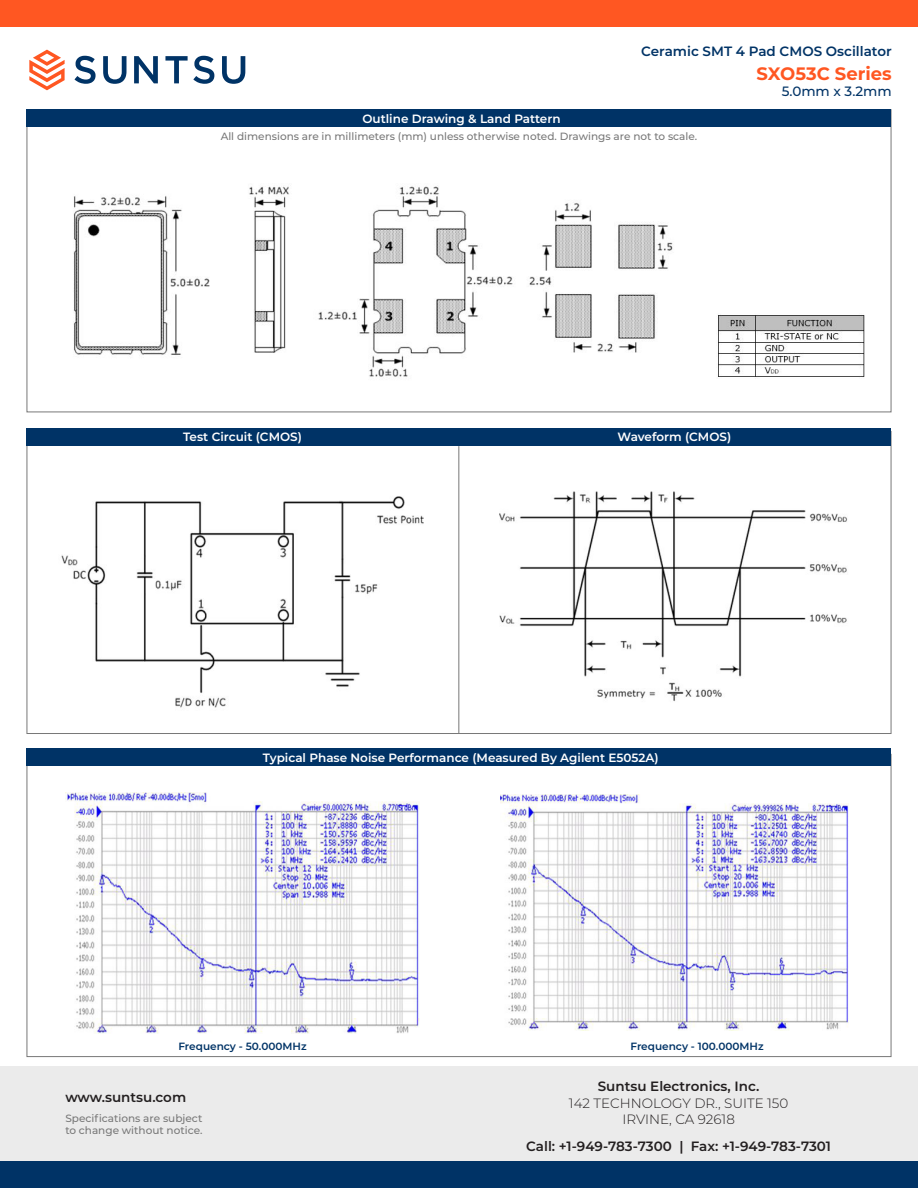
<style>
.page{position:relative;width:918px;height:1188px;background:#fff}
.page>*{position:absolute;margin:0;border:0;box-sizing:border-box;transform-origin:0 0}
.t1{font:700 18px "Montserrat";color:#ff5722}
.t2{font:600 13.5px "Montserrat";color:#231f20}
.t3{font:300 13.5px/16.2px "Montserrat";color:#231f20;text-align:center}
.t4{font:600 13.5px "Montserrat";color:#036}
.t5{font:500 13.5px "Montserrat Alternates";color:#036}
.t6{font:600 12px "Montserrat";color:#fff}
.t7{font:500 10.5px/12.6px "Montserrat";color:#787878}
.t8{font:600 10.5px "Montserrat";color:#036}
</style>
<div class="page">
<div style="left:0;top:1066px;width:918px;height:122px;background:#ebebeb"></div>
<svg style="left:74px;top:56px;width:22px;height:28px"></svg>
<svg style="left:103px;top:56px;width:24px;height:28px"></svg>
<svg style="left:134px;top:56px;width:24px;height:27px"></svg>
<svg style="left:222px;top:56px;width:23px;height:28px"></svg>
<svg style="left:29px;top:50px;width:36px;height:40px"></svg>
<svg style="left:165px;top:56px;width:49px;height:28px"></svg>
<div style="left:0;top:0;width:918px;height:27px;background:#ff5722"></div>
<div style="left:0;top:1161px;width:918px;height:27px;background:#036"></div>
<div style="left:27px;top:110px;width:864px;height:17px;background:#036"></div>
<img style="left:73px;top:186px;width:600px;height:191px">
<div style="left:27px;top:428px;width:864px;height:18px;background:#036"></div>
<img style="left:61px;top:496px;width:363px;height:212px">
<img style="left:499px;top:491px;width:349px;height:211px">
<div style="left:27px;top:749px;width:864px;height:17px;background:#036"></div>
<img style="left:66px;top:792px;width:353px;height:242px">
<img style="left:500px;top:794px;width:348px;height:236px">
<img style="left:718px;top:315px;width:147px;height:62px">
<hr style="left:459px;top:446px;width:1px;height:288px;background:#787878">
<p class="t6" style="left:362px;top:110px;width:200px">Outline Drawing &amp; Land Pattern</p>
<p class="t4" style="left:641px;top:42px;width:252px">Ceramic SMT 4 Pad CMOS Oscillator</p>
<p class="t5" style="left:782px;top:82px;width:112px">5.0mm x 3.2mm</p>
<h1 class="t1" style="left:757px;top:60px;width:137px">SXO53C Series</h1>
<p class="t7" style="left:221px;top:130px;width:478px">All dimensions are in millimeters (mm) unless otherwise noted. Drawings are not to scale.</p>
<p class="t6" style="left:183px;top:428px;width:120px">Test Circuit (CMOS)</p>
<p class="t6" style="left:618px;top:428px;width:115px">Waveform (CMOS)</p>
<p class="t6" style="left:263px;top:749px;width:397px">Typical Phase Noise Performance (Measured By Agilent E5052A)</p>
<p class="t8" style="left:178px;top:1039px;width:130px">Frequency - 50.000MHz</p>
<p class="t8" style="left:630px;top:1039px;width:135px">Frequency - 100.000MHz</p>
<p class="t2" style="left:65px;top:1088px;width:122px">www.suntsu.com</p>
<p class="t7" style="left:65px;top:1111px;width:139px">Specifications are subject to change without notice.</p>
<p class="t2" style="left:598px;top:1077px;width:163px">Suntsu Electronics, Inc.</p>
<p class="t3" style="left:569px;top:1094px;width:221px">142 TECHNOLOGY DR., SUITE 150<br>IRVINE, CA 92618</p>
<p class="t2" style="left:526px;top:1137px;width:306px">Call: +1-949-783-7300 | Fax: +1-949-783-7301</p>
</div>
